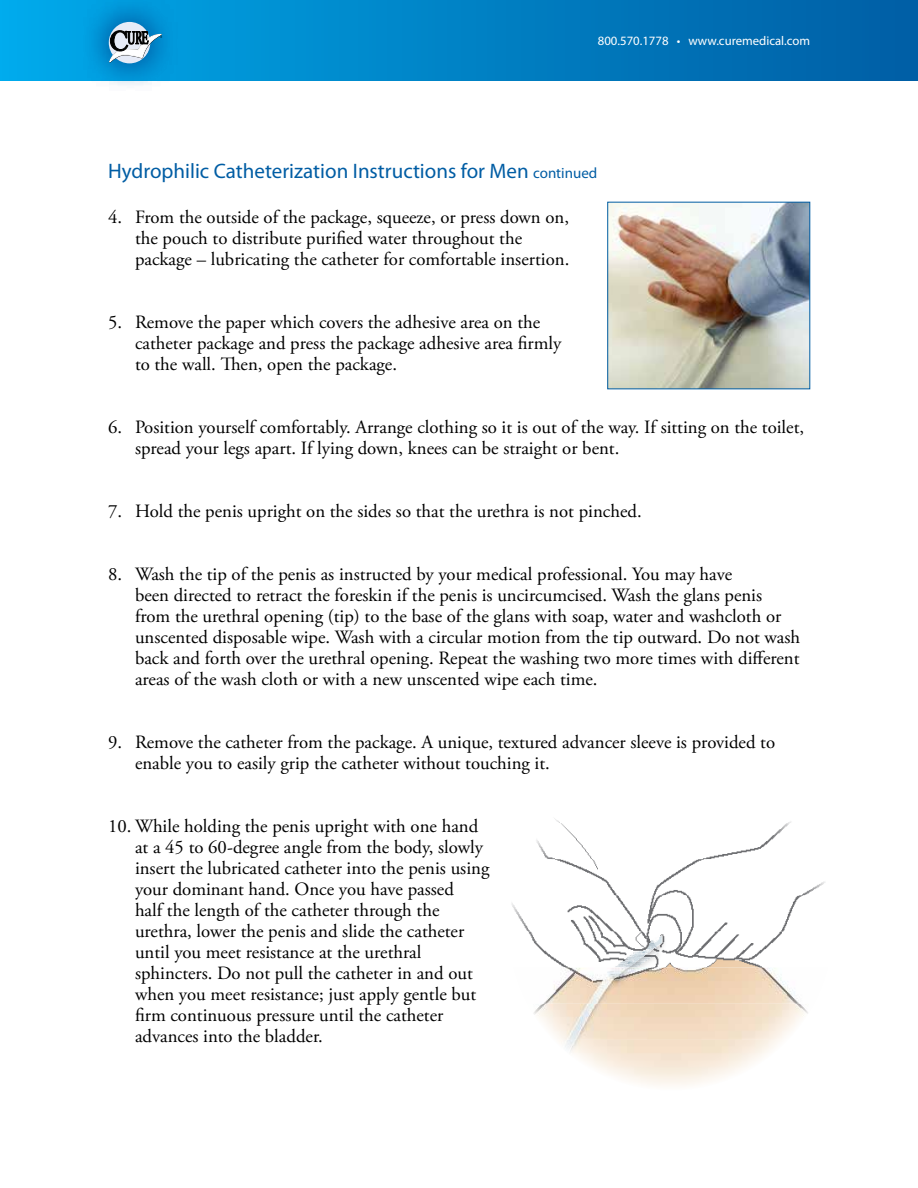
<style>
.page{position:relative;width:918px;height:1188px;background:#fff}
.page>*{position:absolute;margin:0;border:0;box-sizing:border-box;transform-origin:0 0}
.t1{font:21px "Myriad Pro";color:#005da4}
.t2{font:18.75px/21px "Adobe Garamond Pro";color:#000}
.t3{font:12.75px "Myriad Pro";color:#fff}
.s1{font-size:15px}
</style>
<div class="page">
<svg style="left:0;top:0;width:918px;height:81px;background:#0080c3"></svg>
<svg style="left:81px;top:0;width:98px;height:85px;background:#0f9bd9"></svg>
<div style="left:109px;top:22px;width:41px;height:41px;background:#e6ebf7;border-radius:50%"></div>
<svg style="left:109px;top:25px;width:53px;height:38px"></svg>
<img style="left:610px;top:204px;width:198px;height:183px">
<img style="left:536px;top:823px;width:254px;height:36px">
<img style="left:552px;top:859px;width:273px;height:36px">
<img style="left:511px;top:895px;width:294px;height:73px">
<img style="left:543px;top:968px;width:257px;height:36px">
<img style="left:534px;top:1004px;width:274px;height:36px">
<p class="t3" style="left:598px;top:34px;width:214px">800.570.1778 • www.curemedical.com</p>
<p class="t1" style="left:108px;top:159px;width:491px">Hydrophilic Catheterization Instructions for Men <span class="s1">continued</span></p>
<p class="t2" style="left:135px;top:207px;width:436px;text-indent:-27px">4. From the outside of the package, squeeze, or press down on, the pouch to distribute purified water throughout the package – lubricating the catheter for comfortable insertion.</p>
<p class="t2" style="left:135px;top:312px;width:428px;text-indent:-27px">5. Remove the paper which covers the adhesive area on the catheter package and press the package adhesive area firmly to the wall. Then, open the package.</p>
<p class="t2" style="left:135px;top:417px;width:671px;text-indent:-27px">6. Position yourself comfortably. Arrange clothing so it is out of the way. If sitting on the toilet, spread your legs apart. If lying down, knees can be straight or bent.</p>
<p class="t2" style="left:108px;top:501px;width:535px">7. Hold the penis upright on the sides so that the urethra is not pinched.</p>
<p class="t2" style="left:135px;top:564px;width:667px;text-indent:-27px">8. Wash the tip of the penis as instructed by your medical professional. You may have<br>been directed to retract the foreskin if the penis is uncircumcised. Wash the glans penis from the urethral opening (tip) to the base of the glans with soap, water and washcloth or unscented disposable wipe. Wash with a circular motion from the tip outward. Do not wash back and forth over the urethral opening. Repeat the washing two more times with different areas of the wash cloth or with a new unscented wipe each time.</p>
<p class="t2" style="left:135px;top:732px;width:642px;text-indent:-27px">9. Remove the catheter from the package. A unique, textured advancer sleeve is provided to enable you to easily grip the catheter without touching it.</p>
<p class="t2" style="left:135px;top:816px;width:356px;text-indent:-27px">10. While holding the penis upright with one hand at a 45 to 60-degree angle from the body, slowly insert the lubricated catheter into the penis using your dominant hand. Once you have passed<br>half the length of the catheter through the urethra, lower the penis and slide the catheter until you meet resistance at the urethral sphincters. Do not pull the catheter in and out when you meet resistance; just apply gentle but firm continuous pressure until the catheter advances into the bladder.</p>
</div>
